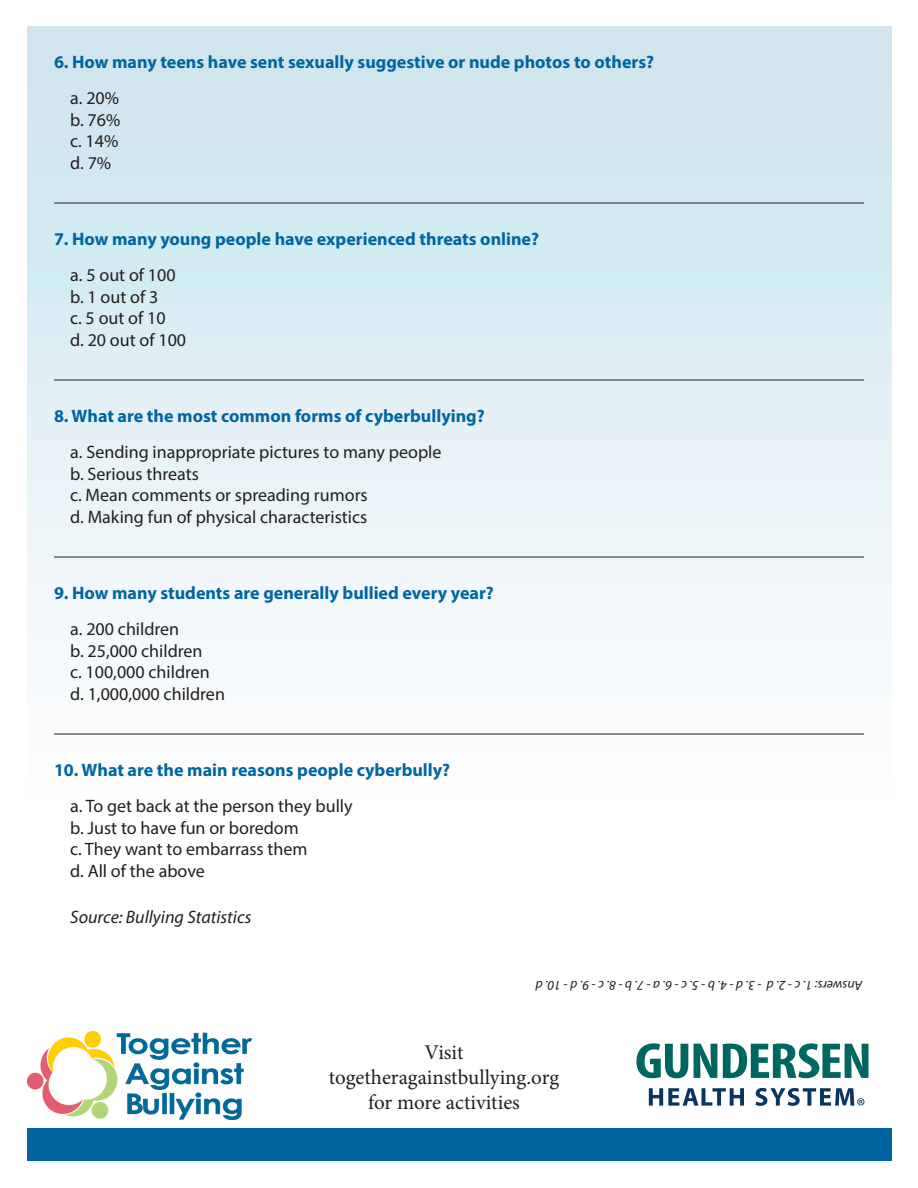
<style>
.page{position:relative;width:918px;height:1188px;background:#fff}
.page>*{position:absolute;margin:0;border:0;box-sizing:border-box;transform-origin:0 0}
.t1{font:21px "Minion Pro";letter-spacing:-.005em;color:#231f20}
.t2{font:18px "Myriad Pro";color:#231f20}
.t3{font:700 18px "Myriad Pro";color:#0066a0}
.t4{font:italic 18px "Myriad Pro";color:#231f20}
.t5{font:italic 13.5px "Myriad Pro";color:#231f20}
</style>
<div class="page">
<div style="left:28px;top:26px;width:864px;height:777px;background:linear-gradient(to bottom,#c9e3ed,#fefefe)"></div>
<hr style="left:54px;top:203px;width:810px;height:1px;background:#231f20">
<hr style="left:54px;top:380px;width:810px;height:1px;background:#231f20">
<hr style="left:54px;top:557px;width:810px;height:1px;background:#231f20">
<hr style="left:54px;top:734px;width:810px;height:1px;background:#231f20">
<svg style="left:649px;top:1088px;width:95px;height:18px"></svg>
<svg style="left:636px;top:1043px;width:52px;height:35px"></svg>
<svg style="left:694px;top:1044px;width:23px;height:34px"></svg>
<svg style="left:723px;top:1043px;width:146px;height:35px"></svg>
<svg style="left:755px;top:1088px;width:109px;height:18px"></svg>
<img style="left:28px;top:1031px;width:224px;height:89px">
<div style="left:28px;top:1128px;width:864px;height:32px;background:#00659f"></div>
<p class="t3" style="left:54px;top:50px;width:602px">6. How many teens have sent sexually suggestive or nude photos to others?</p>
<p class="t2" style="left:70px;top:87px;width:50px">a. 20%</p>
<p class="t2" style="left:70px;top:109px;width:52px">b. 76%</p>
<p class="t2" style="left:70px;top:130px;width:50px">c. 14%</p>
<p class="t2" style="left:70px;top:152px;width:43px">d. 7%</p>
<p class="t3" style="left:54px;top:227px;width:487px">7. How many young people have experienced threats online?</p>
<p class="t2" style="left:70px;top:264px;width:107px">a. 5 out of 100</p>
<p class="t2" style="left:70px;top:286px;width:90px">b. 1 out of 3</p>
<p class="t2" style="left:70px;top:307px;width:97px">c. 5 out of 10</p>
<p class="t2" style="left:70px;top:329px;width:118px">d. 20 out of 100</p>
<p class="t3" style="left:54px;top:404px;width:432px">8. What are the most common forms of cyberbullying?</p>
<p class="t2" style="left:70px;top:441px;width:373px">a. Sending inappropriate pictures to many people</p>
<p class="t2" style="left:70px;top:463px;width:130px">b. Serious threats</p>
<p class="t2" style="left:70px;top:484px;width:299px">c. Mean comments or spreading rumors</p>
<p class="t2" style="left:70px;top:506px;width:299px">d. Making fun of physical characteristics</p>
<p class="t3" style="left:54px;top:581px;width:441px">9. How many students are generally bullied every year?</p>
<p class="t2" style="left:70px;top:618px;width:111px">a. 200 children</p>
<p class="t2" style="left:70px;top:640px;width:134px">b. 25,000 children</p>
<p class="t2" style="left:70px;top:661px;width:141px">c. 100,000 children</p>
<p class="t2" style="left:70px;top:683px;width:156px">d. 1,000,000 children</p>
<p class="t3" style="left:54px;top:758px;width:398px">10. What are the main reasons people cyberbully?</p>
<p class="t2" style="left:70px;top:795px;width:284px">a. To get back at the person they bully</p>
<p class="t2" style="left:70px;top:817px;width:230px">b. Just to have fun or boredom</p>
<p class="t2" style="left:70px;top:838px;width:239px">c. They want to embarrass them</p>
<p class="t2" style="left:70px;top:860px;width:136px">d. All of the above</p>
<p class="t4" style="left:70px;top:905px;width:183px">Source: Bullying Statistics</p>
<p class="t5" style="left:863px;top:994px;width:328px;rotate:-180deg">Answers: 1. c - 2. d - 3. d - 4. b - 5. c - 6. a - 7. b - 8. c - 9. d - 10. d</p>
<p class="t1" style="left:425px;top:1038px;width:40px">Visit</p>
<p class="t1" style="left:329px;top:1063px;width:232px">togetheragainstbullying.org</p>
<p class="t1" style="left:368px;top:1088px;width:153px">for more activities</p>
</div>
